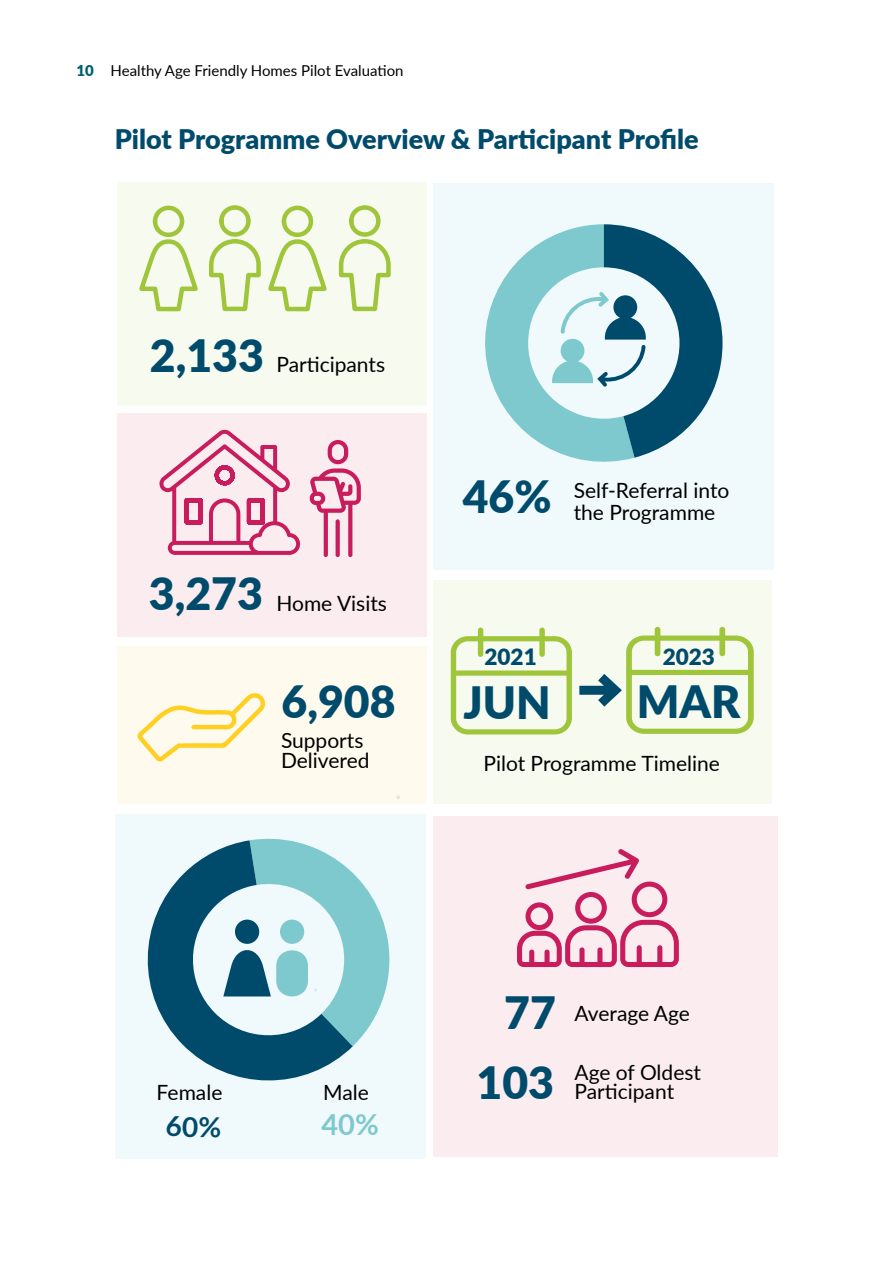
<style>
.page{position:relative;width:893px;height:1263px;background:#fff}
.page>*{position:absolute;margin:0;border:0;box-sizing:border-box;transform-origin:0 0}
.t1{font:900 44.55px "Lato";color:#004b6c}
.t2{font:700 28.95px "Lato";color:#7ec9cd}
.t3{font:900 27px "Lato";color:#004b6c}
.t4{font:900 22.5px "Lato";color:#004b6c}
.t5{font:21px/20px "Lato";color:#000}
.t6{font:15px "Lato";color:#000}
.s1{font-weight:900;color:#006071}
.s2{font-weight:900;font-size:44.55px;color:#004b6c}
</style>
<div class="page">
<div style="left:434px;top:183px;width:340px;height:387px;background:#f0f9fb"></div>
<div style="left:117px;top:183px;width:310px;height:223px;background:#f7faef"></div>
<svg style="left:485px;top:224px;width:237px;height:238px"></svg>
<svg style="left:139px;top:205px;width:252px;height:107px"></svg>
<div style="left:115px;top:815px;width:310px;height:344px;background:#f0f9fb"></div>
<div style="left:117px;top:414px;width:310px;height:223px;background:#faecef"></div>
<svg style="left:159px;top:430px;width:141px;height:125px"></svg>
<svg style="left:309px;top:440px;width:52px;height:117px"></svg>
<div style="left:117px;top:646px;width:310px;height:158px;background:#fffaee"></div>
<svg style="left:147px;top:847px;width:206px;height:234px;fill:#004b6c"></svg>
<svg style="left:223px;top:838px;width:167px;height:208px"></svg>
<div style="left:280px;top:919px;width:24px;height:25px;background:#7ec9cd;border-radius:50%"></div>
<svg style="left:137px;top:693px;width:128px;height:68px"></svg>
<div style="left:434px;top:580px;width:338px;height:223px;background:#f7faef"></div>
<div style="left:434px;top:816px;width:344px;height:341px;background:#faecef"></div>
<svg style="left:451px;top:627px;width:121px;height:107px"></svg>
<div style="left:579px;top:686px;width:36px;height:9px;background:#004b6c"></div>
<svg style="left:588px;top:627px;width:166px;height:107px"></svg>
<svg style="left:517px;top:849px;width:162px;height:118px"></svg>
<p class="t6" style="left:77px;top:60px;width:329px"><span class="s1">10</span> Healthy Age Friendly Homes Pilot Evaluation</p>
<p class="t3" style="left:115px;top:119px;width:585px">Pilot Programme Overview &amp; Participant Profile</p>
<p class="t5" style="left:150px;top:353px;width:237px"><span class="s2">2,133</span> Participants</p>
<p class="t5" style="left:149px;top:593px;width:240px"><span class="s2">3,273</span> Home Visits</p>
<h1 class="t1" style="left:281px;top:669px;width:116px">6,908</h1>
<p class="t5" style="left:281px;top:730px;width:90px">Supports<br>Delivered</p>
<p class="t5" style="left:574px;top:478px;width:157px;line-height:22.5px;text-indent:-111px"><span class="s2">46%</span> Self-Referral into the Programme</p>
<p class="t4" style="left:484px;top:640px;width:54px">2021</p>
<p class="t4" style="left:663px;top:640px;width:54px">2023</p>
<h1 class="t1" style="left:463px;top:669px;width:89px">JUN</h1>
<h1 class="t1" style="left:637px;top:668px;width:105px">MAR</h1>
<p class="t5" style="left:483px;top:753px;width:238px">Pilot Programme Timeline</p>
<p class="t5" style="left:157px;top:1081px;width:67px">Female</p>
<p class="t5" style="left:323px;top:1081px;width:47px">Male</p>
<h2 class="t2" style="left:321px;top:1103px;width:59px">40%</h2>
<p class="t5" style="left:504px;top:1002px;width:187px"><span class="s2">77</span> Average Age</p>
<p class="t5" style="left:574px;top:1061px;width:128px;text-indent:-98px"><span class="s2">103</span> Age of Oldest<br>Participant</p>
</div>
